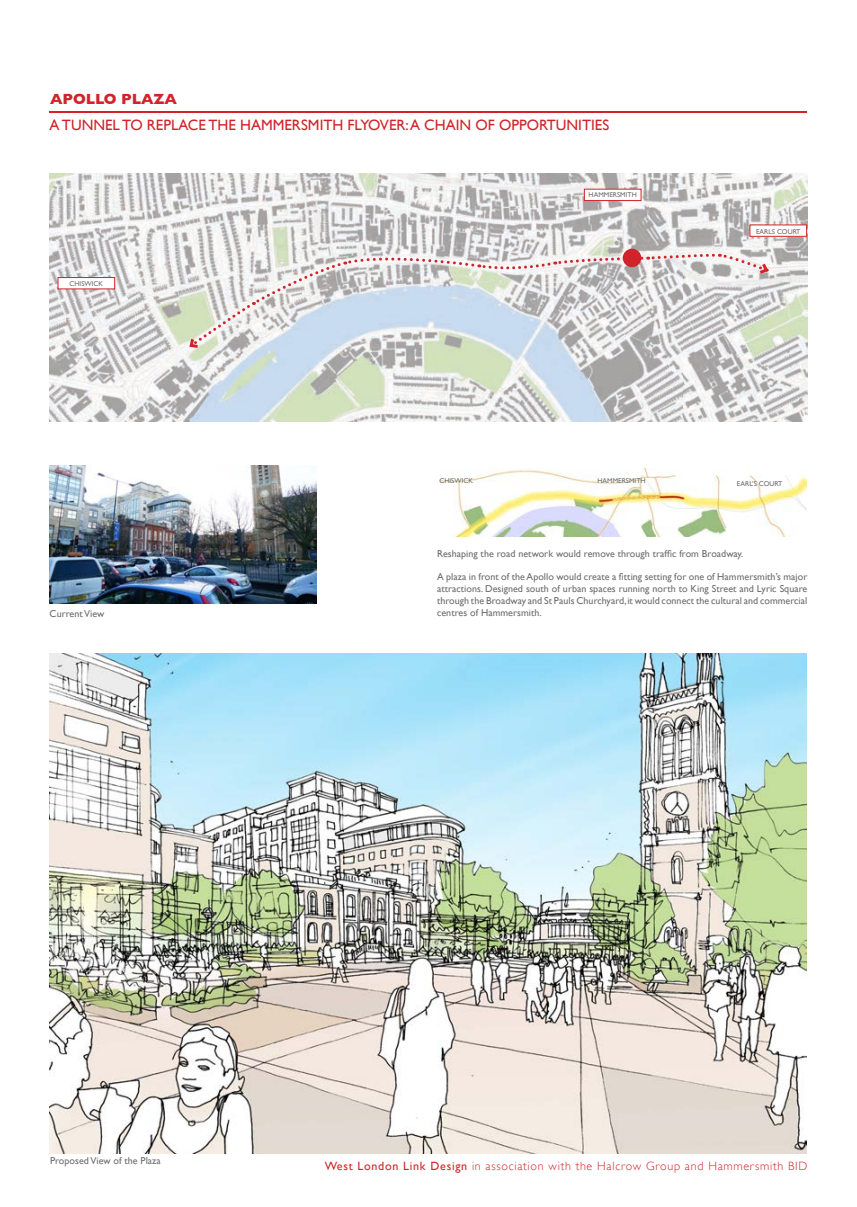
<style>
.page{position:relative;width:857px;height:1207px;background:#fff}
.page>*{position:absolute;margin:0;border:0;box-sizing:border-box;transform-origin:0 0}
.t1{font:15px "Gill Sans";color:#d1232a}
.t2{font:700 15px "Gill Sans";color:#d1232a}
.t3{font:300 12px "Gill Sans";letter-spacing:.06em;color:#d1232a}
.t4{font:10px/12px "Gill Sans";letter-spacing:.005em;color:#6c6d70;text-align:justify}
.t5{font:7px "Gill Sans";color:#6c6d70}
.s1{font-weight:400}
</style>
<div class="page">
<hr style="left:50px;top:111px;width:756px;height:2px;background:#d3232a">
<img style="left:50px;top:653px;width:756px;height:500px">
<img style="left:50px;top:466px;width:266px;height:137px">
<img style="left:50px;top:173px;width:756px;height:249px">
<div style="left:622px;top:249px;width:19px;height:18px;border:2px solid #d1232a;border-radius:50%"></div>
<svg style="left:187px;top:252px;width:583px;height:98px"></svg>
<div style="left:58px;top:277px;width:57px;height:12px;background:#fff"></div>
<div style="left:58px;top:277px;width:57px;height:12px;border:1px solid #d1232a"></div>
<div style="left:584px;top:189px;width:56px;height:11px;background:#fff"></div>
<div style="left:584px;top:189px;width:57px;height:12px;border:1px solid #d1232a"></div>
<div style="left:749px;top:225px;width:57px;height:11px;background:#fff"></div>
<img style="left:439px;top:468px;width:367px;height:69px">
<h1 class="t2" style="left:50px;top:90px;width:128px">APOLLO PLAZA</h1>
<h1 class="t1" style="left:50px;top:116px;width:560px">A TUNNEL TO REPLACE THE HAMMERSMITH FLYOVER: A CHAIN OF OPPORTUNITIES</h1>
<p class="t5" style="left:69px;top:279px;width:35px">CHISWICK</p>
<p class="t4" style="left:50px;top:607px;width:56px">Current View</p>
<p class="t5" style="left:588px;top:191px;width:50px">HAMMERSMITH</p>
<p class="t5" style="left:755px;top:227px;width:46px">EARLS COURT</p>
<p class="t5" style="left:439px;top:476px;width:35px">CHISWICK</p>
<p class="t5" style="left:597px;top:476px;width:50px">HAMMERSMITH</p>
<p class="t5" style="left:736px;top:480px;width:47px">EARL’S COURT</p>
<p class="t4" style="left:437px;top:547px;width:308px">Reshaping the road network would remove through traffic from Broadway.</p>
<p class="t4" style="left:437px;top:570px;width:371px">A plaza in front of the Apollo would create a fitting setting for one of Hammersmith’s major attractions. Designed south of urban spaces running north to King Street and Lyric Square through the Broadway and St Pauls Churchyard, it would connect the cultural and commercial centres of Hammersmith.</p>
<p class="t4" style="left:50px;top:1154px;width:112px">Proposed View of the Plaza</p>
<p class="t3" style="left:324px;top:1158px;width:484px"><span class="s1">West London Link Design</span> in association with the Halcrow Group and Hammersmith BID</p>
</div>
